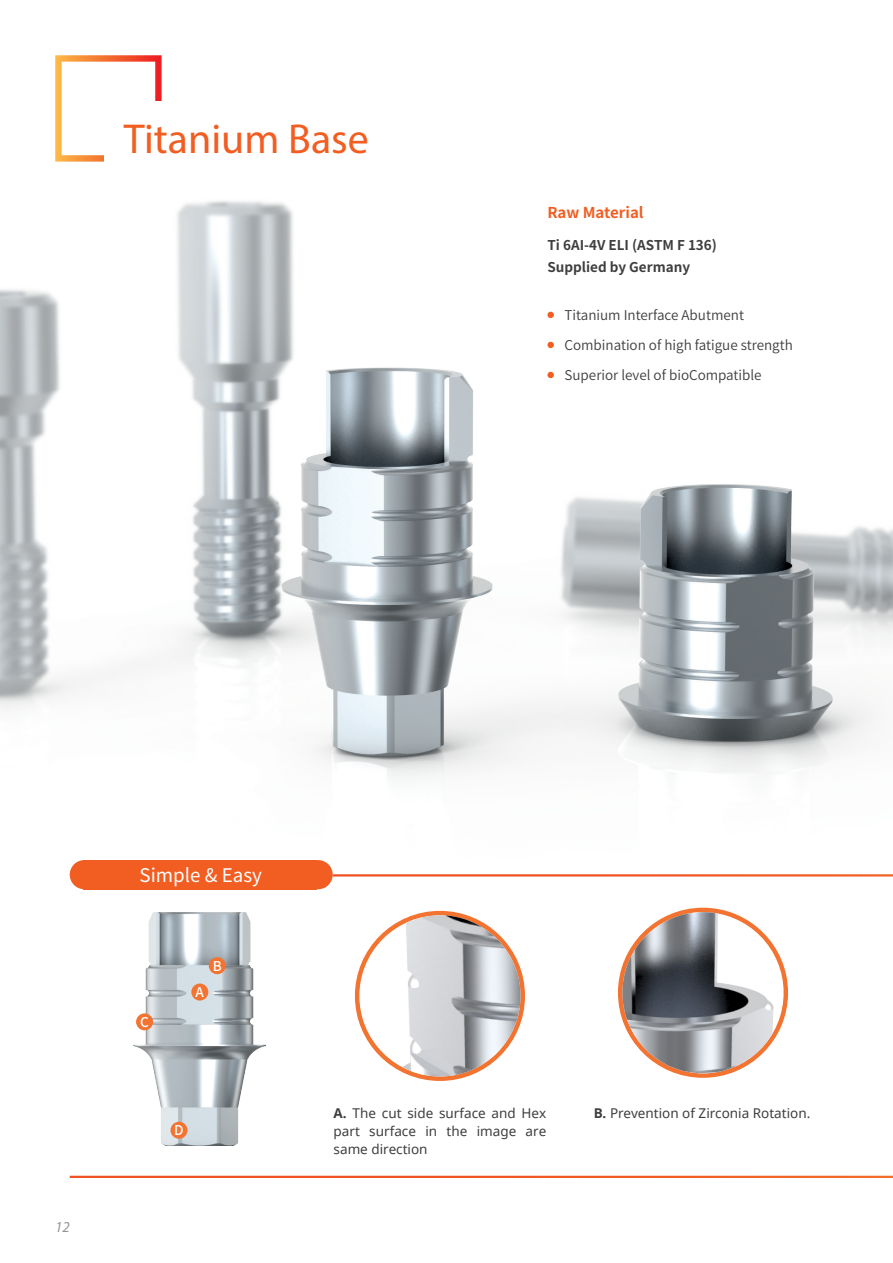
<style>
.page{position:relative;width:893px;height:1263px;background:#fff}
.page>*{position:absolute;margin:0;border:0;box-sizing:border-box;transform-origin:0 0}
.t1{font:42px "Myriad Pro";color:#f25d21}
.t2{font:18.75px "Noto Sans CJ Kkr";color:#fff}
.t3{font:italic 15.15px "Myriad Pro";color:#939598}
.t4{font:700 15px "Noto Sans CJ Kkr";color:#f25d21}
.t5{font:13.5px/18px "Noto Sans";color:#3e3e3f;text-align:justify}
.t6{font:600 13.5px "Noto Sans CJ Kkr";color:#3e3e3f}
.t7{font:700 13.5px "Noto Sans CJ Kkr";color:#3e3e3f}
.t8{font:500 13.5px "Noto Sans CJ Kkr";color:#fff}
.s1{font-weight:700}
</style>
<div class="page">
<img style="left:0;top:201px;width:893px;height:689px">
<svg style="left:55px;top:55px;width:107px;height:107px"></svg>
<div style="left:547px;top:312px;width:7px;height:6px;background:#f25d21;border-radius:50%"></div>
<div style="left:547px;top:342px;width:7px;height:6px;background:#f25d21;border-radius:50%"></div>
<div style="left:547px;top:372px;width:7px;height:6px;background:#f25d21;border-radius:50%"></div>
<div style="left:105px;top:101px;width:57px;height:72px;background:#fff"></div>
<div style="left:70px;top:860px;width:29px;height:29px;background:#f25d21;border-radius:50%"></div>
<div style="left:304px;top:860px;width:29px;height:29px;background:#f25d21;border-radius:50%"></div>
<div style="left:83px;top:860px;width:234px;height:29px;background:#f25d21"></div>
<img style="left:134px;top:912px;width:131px;height:234px">
<div style="left:191px;top:983px;width:17px;height:17px;background:#f37331;border-radius:50%"></div>
<div style="left:209px;top:957px;width:17px;height:17px;background:#f37331;border-radius:50%"></div>
<div style="left:136px;top:1013px;width:17px;height:17px;background:#f37331;border-radius:50%"></div>
<div style="left:170px;top:1122px;width:18px;height:17px;background:#f37331;border-radius:50%"></div>
<svg style="left:414px;top:910px;width:111px;height:104px"></svg>
<img style="left:354px;top:915px;width:169px;height:166px">
<svg style="left:676px;top:907px;width:54px;height:5px"></svg>
<img style="left:618px;top:912px;width:171px;height:166px">
<hr style="left:333px;top:874px;width:560px;height:2px;background:#fff">
<p class="t1" style="left:124px;top:113px;width:247px">Titanium Base</p>
<p class="t4" style="left:547px;top:204px;width:98px">Raw Material</p>
<p class="t7" style="left:547px;top:237px;width:171px">Ti 6AI-4V ELI (ASTM F 136)</p>
<p class="t7" style="left:547px;top:260px;width:144px">Supplied by Germany</p>
<p class="t6" style="left:564px;top:308px;width:181px">Titanium Interface Abutment</p>
<p class="t6" style="left:564px;top:338px;width:230px">Combination of high fatigue strength</p>
<p class="t6" style="left:564px;top:368px;width:199px">Superior level of bioCompatible</p>
<p class="t3" style="left:55px;top:1218px;width:16px">12</p>
<p class="t2" style="left:140px;top:864px;width:124px">Simple &amp; Easy</p>
<p class="t8" style="left:140px;top:1014px;width:10px">C</p>
<p class="t8" style="left:196px;top:984px;width:10px">A</p>
<p class="t8" style="left:213px;top:958px;width:11px">B</p>
<p class="t8" style="left:174px;top:1122px;width:11px">D</p>
<p class="t5" style="left:334px;top:1104px;width:214px"><span class="s1">A.</span> The cut side surface and Hex part surface in the image are same direction</p>
<p class="t5" style="left:594px;top:1104px;width:218px"><span class="s1">B.</span> Prevention of Zirconia Rotation.</p>
</div>
